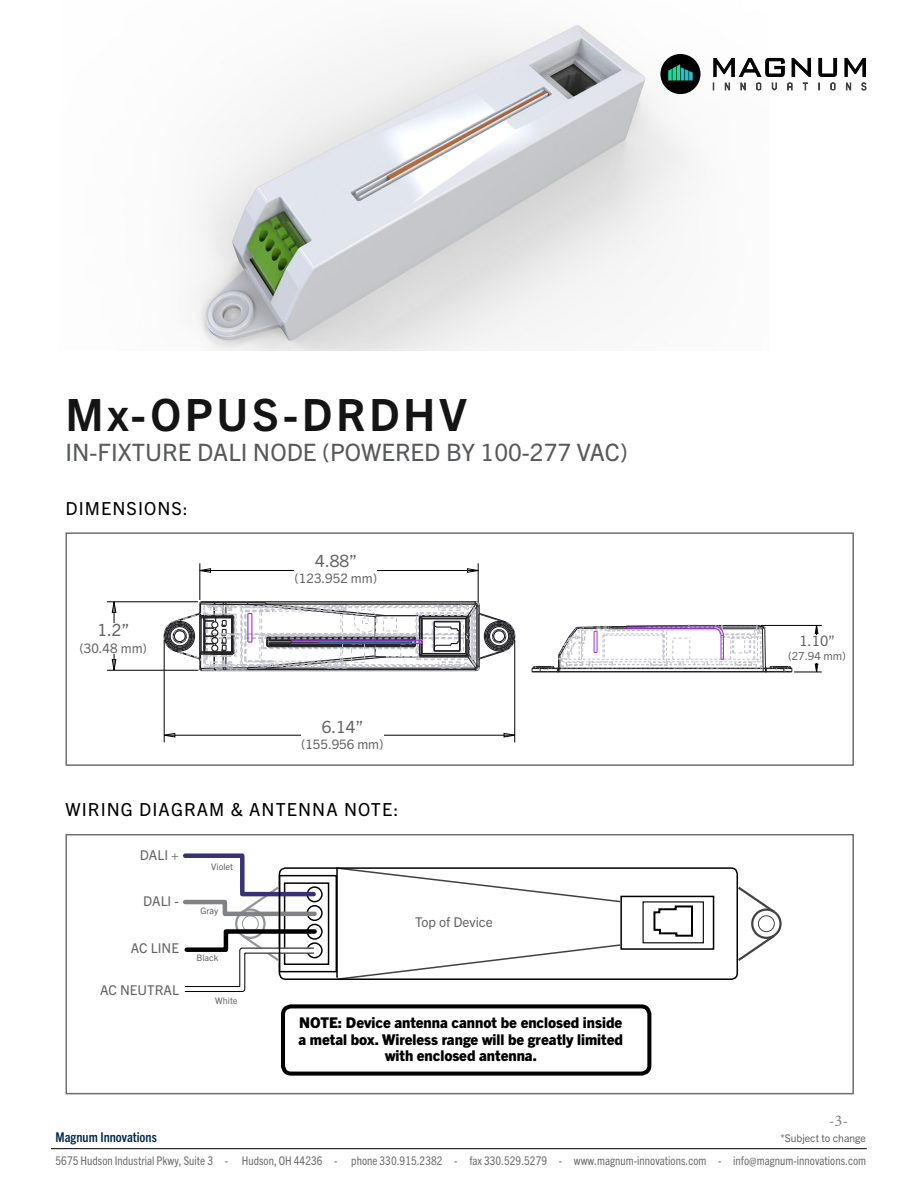
<style>
.page{position:relative;width:918px;height:1188px;background:#fff}
.page>*{position:absolute;margin:0;border:0;box-sizing:border-box;transform-origin:0 0}
.t1{font:700 44.55px "Trade Gothic Next LT Pro";letter-spacing:.08em;color:#141414}
.t2{font:24px "Trade Gothic Next LT Pro";color:#58595b}
.t3{font:18px "Trade Gothic Next LT Pro";letter-spacing:.06em;color:#000}
.t4{font:16.8px "Trade Gothic Next LT Pro";color:#636466}
.t5{font:16.5px "Minion Pro";color:#000}
.t6{font:800 14.85px/16.2px "Trade Gothic Next LT Pro";color:#000;text-align:center}
.t7{font:14.4px "Trade Gothic Next LT Pro";color:#636466}
.t8{font:13.5px "Trade Gothic Next LT Pro";color:#636466}
.t9{font:700 condensed 13.5px "Trade Gothic Next LT Pro";color:#00274d}
.t10{font:13.2px "Trade Gothic Next LT Pro";color:#636466}
.t11{font:condensed 12px "Trade Gothic Next LT Pro";letter-spacing:.005em;color:#6d6e71}
.t12{font:11.55px "Arial";color:#000}
.t13{font:11.25px "Trade Gothic Next LT Pro";color:#636466}
.t14{font:10.5px "Trade Gothic Next LT Pro";color:#636466}
.t15{font:9px "Trade Gothic Next LT Pro";color:#636466}
.t16{font:8.55px "Arial";color:#000}
</style>
<div class="page">
<hr style="left:51px;top:1148px;width:816px;height:1px;background:#000">
<div style="left:66px;top:532px;width:788px;height:234px;border:2px solid #6d6e71"></div>
<div style="left:66px;top:834px;width:788px;height:260px;border:2px solid #6d6e71"></div>
<svg style="left:165px;top:733px;width:10px;height:4px"></svg>
<svg style="left:504px;top:733px;width:10px;height:4px"></svg>
<svg style="left:201px;top:568px;width:10px;height:5px"></svg>
<svg style="left:467px;top:568px;width:11px;height:5px"></svg>
<svg style="left:112px;top:601px;width:4px;height:22px"></svg>
<svg style="left:112px;top:654px;width:4px;height:16px"></svg>
<hr style="left:164px;top:640px;width:1px;height:102px;background:#000">
<hr style="left:200px;top:563px;width:1px;height:37px;background:#000">
<hr style="left:361px;top:735px;width:154px;height:1px;background:#000">
<hr style="left:164px;top:735px;width:159px;height:1px;background:#000">
<hr style="left:107px;top:670px;width:91px;height:1px;background:#000">
<hr style="left:107px;top:602px;width:91px;height:1px;background:#000">
<hr style="left:356px;top:570px;width:122px;height:1px;background:#000">
<hr style="left:200px;top:570px;width:118px;height:1px;background:#000">
<hr style="left:478px;top:563px;width:1px;height:39px;background:#000">
<hr style="left:514px;top:640px;width:1px;height:102px;background:#000">
<svg style="left:163px;top:597px;width:353px;height:78px"></svg>
<svg style="left:531px;top:624px;width:291px;height:49px"></svg>
<div style="left:295px;top:554px;width:82px;height:32px;background:#fff"></div>
<div style="left:301px;top:720px;width:83px;height:33px;background:#fff"></div>
<div style="left:782px;top:635px;width:70px;height:28px;background:#fff"></div>
<img style="left:193px;top:25px;width:520px;height:326px">
<div style="left:284px;top:882px;width:45px;height:83px;border:1px solid #000"></div>
<div style="left:307px;top:886px;width:16px;height:16px;border:1px solid #000;border-radius:50%"></div>
<div style="left:307px;top:905px;width:16px;height:16px;border:1px solid #000;border-radius:50%"></div>
<div style="left:235px;top:908px;width:31px;height:31px;border:2px solid #939598;border-radius:50%"></div>
<div style="left:242px;top:915px;width:17px;height:17px;border:1px solid #939598;border-radius:50%"></div>
<svg style="left:738px;top:933px;width:39px;height:28px"></svg>
<svg style="left:738px;top:886px;width:39px;height:29px"></svg>
<div style="left:751px;top:908px;width:31px;height:31px;border:2px solid #434345;border-radius:50%"></div>
<div style="left:758px;top:915px;width:17px;height:17px;border:1px solid #434345;border-radius:50%"></div>
<div style="left:307px;top:924px;width:16px;height:16px;border:1px solid #000;border-radius:50%"></div>
<div style="left:307px;top:942px;width:16px;height:16px;border:1px solid #000;border-radius:50%"></div>
<svg style="left:653px;top:905px;width:40px;height:32px"></svg>
<div style="left:620px;top:896px;width:94px;height:54px;border:2px solid #000"></div>
<svg style="left:335px;top:870px;width:287px;height:33px"></svg>
<svg style="left:335px;top:943px;width:287px;height:34px"></svg>
<hr style="left:336px;top:867px;width:2px;height:111px;background:#000">
<svg style="left:183px;top:853px;width:136px;height:65px"></svg>
<div style="left:279px;top:867px;width:459px;height:113px;border:2px solid #000;border-radius:6px"></div>
<svg style="left:184px;top:927px;width:136px;height:65px"></svg>
<div style="left:281px;top:1004px;width:370px;height:72px;border:4px solid #000;border-radius:8px"></div>
<svg style="left:713px;top:57px;width:153px;height:34px"></svg>
<div style="left:660px;top:54px;width:41px;height:40px;background:#000;border-radius:50%"></div>
<svg style="left:668px;top:64px;width:25px;height:16px"></svg>
<h1 class="t1" style="left:66px;top:384px;width:403px">Mx-OPUS-DRDHV</h1>
<h2 class="t2" style="left:66px;top:436px;width:564px">IN-FIXTURE DALI NODE (POWERED BY 100-277 VAC)</h2>
<h3 class="t3" style="left:66px;top:496px;width:124px">DIMENSIONS:</h3>
<h3 class="t4" style="left:98px;top:618px;width:34px">1.2”</h3>
<p class="t10" style="left:80px;top:639px;width:69px">(30.48 mm)</p>
<p class="t12" style="left:100px;top:632px;width:24px">1.20</p>
<h3 class="t4" style="left:315px;top:549px;width:43px">4.88”</h3>
<p class="t10" style="left:295px;top:569px;width:84px">(123.952 mm)</p>
<p class="t12" style="left:323px;top:563px;width:24px">4.88</p>
<h3 class="t4" style="left:322px;top:715px;width:43px">6.14”</h3>
<p class="t10" style="left:301px;top:735px;width:84px">(155.956 mm)</p>
<p class="t12" style="left:328px;top:728px;width:24px">6.14</p>
<h3 class="t3" style="left:66px;top:797px;width:334px">WIRING DIAGRAM &amp; ANTENNA NOTE:</h3>
<p class="t8" style="left:140px;top:846px;width:41px">DALI +</p>
<p class="t8" style="left:143px;top:891px;width:37px">DALI -</p>
<p class="t8" style="left:131px;top:939px;width:50px">AC LINE</p>
<p class="t8" style="left:100px;top:981px;width:80px">AC NEUTRAL</p>
<p class="t15" style="left:211px;top:860px;width:23px">Violet</p>
<p class="t15" style="left:201px;top:905px;width:19px">Gray</p>
<p class="t15" style="left:197px;top:951px;width:23px">Black</p>
<p class="t15" style="left:215px;top:994px;width:24px">White</p>
<p class="t8" style="left:415px;top:912px;width:79px">Top of Device</p>
<p class="t12" style="left:534px;top:1010px;width:24px">1.10</p>
<p class="t6" style="left:299px;top:1014px;width:326px">NOTE: Device antenna cannot be enclosed inside a metal box. Wireless range will be greatly limited with enclosed antenna.</p>
<p class="t7" style="left:799px;top:631px;width:37px">1.10”</p>
<p class="t13" style="left:788px;top:648px;width:59px">(27.94 mm)</p>
<p class="t16" style="left:806px;top:641px;width:18px">1.10</p>
<h3 class="t5" style="left:829px;top:1109px;width:21px">-3-</h3>
<p class="t9" style="left:56px;top:1128px;width:103px">Magnum Innovations</p>
<p class="t11" style="left:56px;top:1152px;width:812px">5675 Hudson Industrial Pkwy, Suite 3 - Hudson, OH 44236 - phone 330.915.2382 - fax 330.529.5279 - www.magnum-innovations.com - info@magnum-innovations.com</p>
<p class="t14" style="left:780px;top:1131px;width:87px">*Subject to change</p>
</div>
